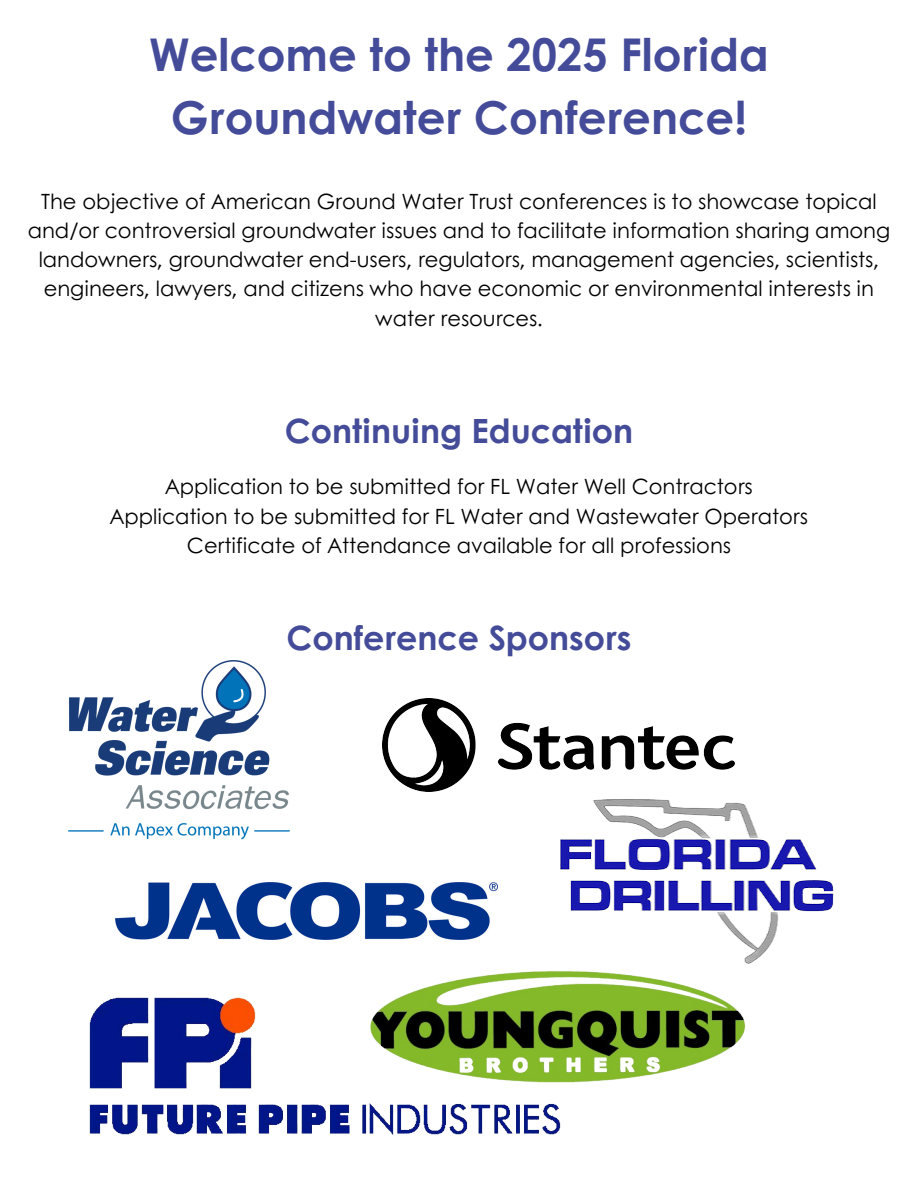
<style>
.page{position:relative;width:918px;height:1188px;background:#fff}
.page>*{position:absolute;margin:0;border:0;box-sizing:border-box;transform-origin:0 0}
.t1{font:700 45.15px/62.4px "Century Gothic";color:#444b99;text-align:center}
.t2{font:700 33.45px "Century Gothic";color:#444b99}
.t3{font:21px/29.2px "Century Gothic";color:#000;text-align:center}
</style>
<div class="page">
<img style="left:69px;top:660px;width:220px;height:179px">
<img style="left:382px;top:698px;width:353px;height:94px">
<img style="left:560px;top:800px;width:274px;height:160px">
<img style="left:115px;top:882px;width:383px;height:57px">
<img style="left:431px;top:960px;width:324px;height:122px">
<img style="left:89px;top:986px;width:492px;height:149px">
<h1 class="t1" style="left:149px;top:22px;width:621px">Welcome to the 2025 Florida<br>Groundwater Conference!</h1>
<p class="t3" style="left:28px;top:185px;width:864px">The objective of American Ground Water Trust conferences is to showcase topical and/or controversial groundwater issues and to facilitate information sharing among landowners, groundwater end-users, regulators, management agencies, scientists, engineers, lawyers, and citizens who have economic or environmental interests in water resources.</p>
<h2 class="t2" style="left:285px;top:405px;width:350px">Continuing Education</h2>
<p class="t3" style="left:165px;top:471px;width:589px">Application to be submitted for FL Water Well Contractors</p>
<p class="t3" style="left:110px;top:500px;width:700px">Application to be submitted for FL Water and Wastewater Operators</p>
<h2 class="t3" style="left:187px;top:530px;width:546px">Certificate of Attendance available for all professions</h2>
<p class="t2" style="left:286px;top:613px;width:346px">Conference Sponsors</p>
</div>
